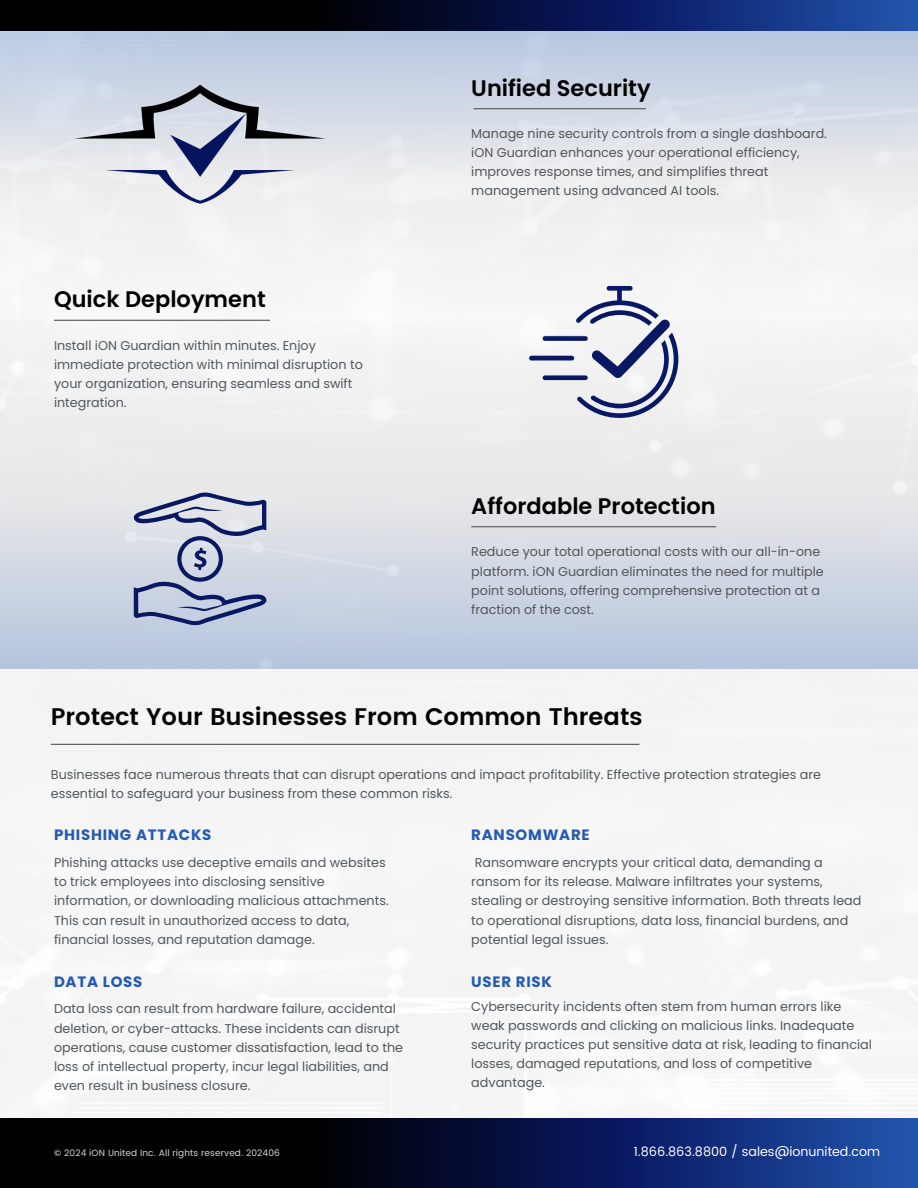
<style>
.page{position:relative;width:918px;height:1188px;background:#fff}
.page>*{position:absolute;margin:0;border:0;box-sizing:border-box;transform-origin:0 0}
.t1{font:600 24px "Poppins";color:#000}
.t2{font:600 22.5px "Poppins";color:#000}
.t3{font:700 15px "Poppins";letter-spacing:.05em;color:#245ab2}
.t4{font:12.75px/19px "Poppins";color:#53565a}
.t5{font:12.75px "Poppins";color:#fff}
.t6{font:9px "Poppins";letter-spacing:.015em;color:#d9d9d9}
</style>
<div class="page">
<div style="left:0;top:28px;width:918px;height:292px;background:linear-gradient(to bottom,#c0cde0,#fffff9)"></div>
<hr style="left:473px;top:108px;width:173px;height:1px;background:#53565a">
<hr style="left:54px;top:320px;width:216px;height:1px;background:#53565a">
<svg style="left:0;top:0;width:918px;height:31px;background:#08153c"></svg>
<hr style="left:471px;top:526px;width:245px;height:1px;background:#53565a">
<img style="left:65px;top:56px;width:270px;height:175px">
<svg style="left:529px;top:286px;width:149px;height:132px"></svg>
<svg style="left:134px;top:493px;width:132px;height:132px;background:#aeb6cb"></svg>
<hr style="left:51px;top:744px;width:588px;height:1px;background:#53565a">
<svg style="left:0;top:1118px;width:918px;height:70px;background:#08153c"></svg>
<h1 class="t2" style="left:471px;top:72px;width:181px">Unified Security</h1>
<p class="t2" style="left:54px;top:284px;width:213px">Quick Deployment</p>
<h3 class="t4" style="left:54px;top:336px;width:310px">Install iON Guardian within minutes. Enjoy immediate protection with minimal disruption to your organization, ensuring seamless and swift integration.</h3>
<h1 class="t4" style="left:471px;top:124px;width:357px">Manage nine security controls from a single dashboard. iON Guardian enhances your operational efficiency, improves response times, and simplifies threat management using advanced AI tools.</h1>
<p class="t2" style="left:471px;top:490px;width:246px">Affordable Protection</p>
<h3 class="t4" style="left:471px;top:542px;width:354px">Reduce your total operational costs with our all-in-one platform. iON Guardian eliminates the need for multiple point solutions, offering comprehensive protection at a fraction of the cost.</h3>
<h3 class="t1" style="left:51px;top:700px;width:593px">Protect Your Businesses From Common Threats</h3>
<h2 class="t4" style="left:51px;top:765px;width:772px">Businesses face numerous threats that can disrupt operations and impact profitability. Effective protection strategies are essential to safeguard your business from these common risks.</h2>
<h1 class="t3" style="left:54px;top:824px;width:159px">PHISHING ATTACKS</h1>
<h1 class="t4" style="left:54px;top:853px;width:336px">Phishing attacks use deceptive emails and websites to trick employees into disclosing sensitive information, or downloading malicious attachments.<br>This can result in unauthorized access to data, financial losses, and reputation damage.</h1>
<p class="t3" style="left:54px;top:971px;width:90px">DATA LOSS</p>
<h3 class="t4" style="left:54px;top:999px;width:351px">Data loss can result from hardware failure, accidental deletion, or cyber-attacks. These incidents can disrupt operations, cause customer dissatisfaction, lead to the loss of intellectual property, incur legal liabilities, and even result in business closure.</h3>
<h2 class="t3" style="left:471px;top:824px;width:120px">RANSOMWARE</h2>
<h3 class="t4" style="left:471px;top:853px;width:392px">Ransomware encrypts your critical data, demanding a ransom for its release. Malware infiltrates your systems, stealing or destroying sensitive information. Both threats lead to operational disruptions, data loss, financial burdens, and potential legal issues.</h3>
<h3 class="t3" style="left:471px;top:971px;width:82px">USER RISK</h3>
<h2 class="t4" style="left:471px;top:997px;width:402px">Cybersecurity incidents often stem from human errors like weak passwords and clicking on malicious links. Inadequate security practices put sensitive data at risk, leading to financial losses, damaged reputations, and loss of competitive advantage.</h2>
<h2 class="t6" style="left:54px;top:1146px;width:228px">© 2024 iON United Inc. All rights reserved. 202406</h2>
<h3 class="t5" style="left:634px;top:1143px;width:248px">1.866.863.8800 / sales@ionunited.com</h3>
</div>
